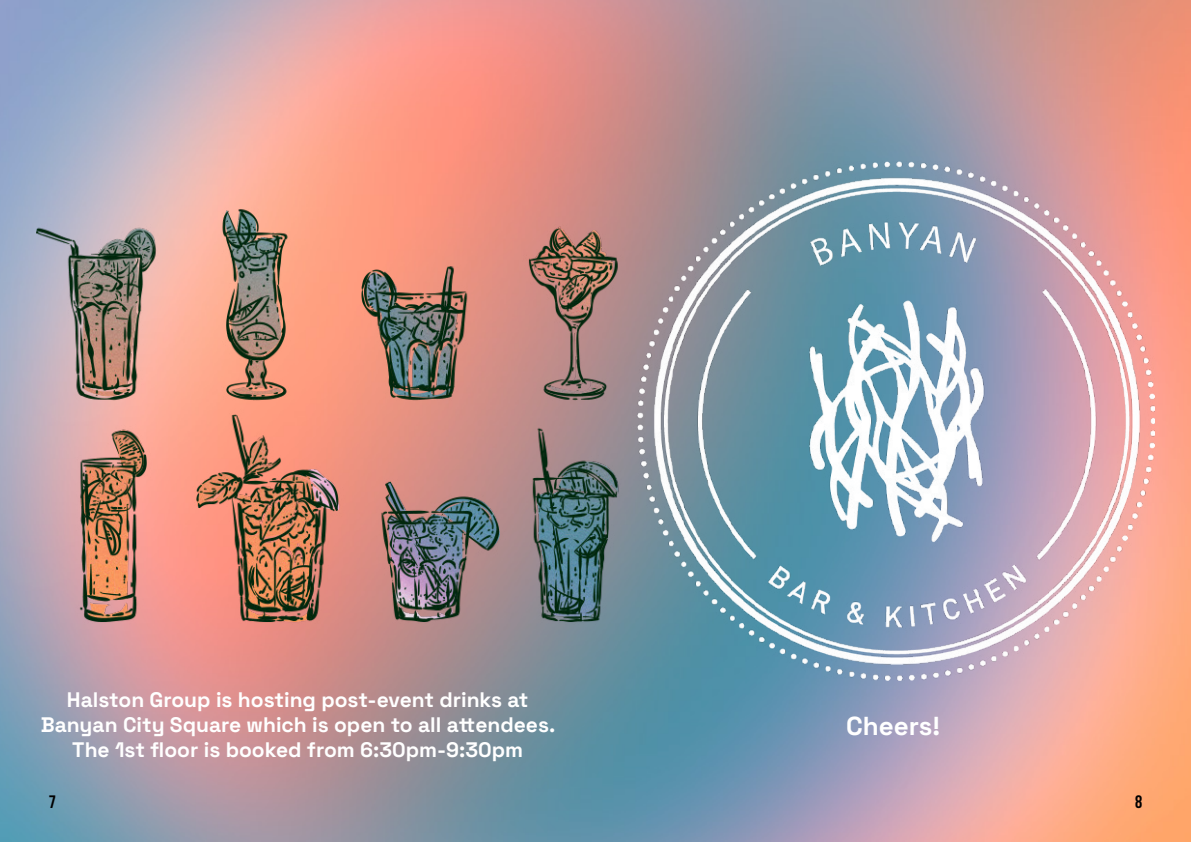
<style>
.page{position:relative;width:1191px;height:842px;background:#fff}
.page>*{position:absolute;margin:0;border:0;box-sizing:border-box;transform-origin:0 0}
.t1{font:300 26px "Space Grotesk";color:#fff}
.t2{font:300 21px/25.2px "Space Grotesk";color:#fff;text-align:center}
.t3{font:700 18px "Bebas Neue";color:#000}
</style>
<div class="page">
<img style="left:0;top:0;width:1191px;height:842px">
<img style="left:36px;top:162px;width:1119px;height:518px">
<p class="t2" style="left:41px;top:686px;width:516px">Halston Group is hosting post-event drinks at<br>Banyan City Square which is open to all attendees.<br>The 1st floor is booked from 6:30pm-9:30pm</p>
<p class="t1" style="left:846px;top:706px;width:96px">Cheers!</p>
<p class="t3" style="left:49px;top:792px;width:9px">7</p>
<p class="t3" style="left:1135px;top:792px;width:9px">8</p>
</div>
